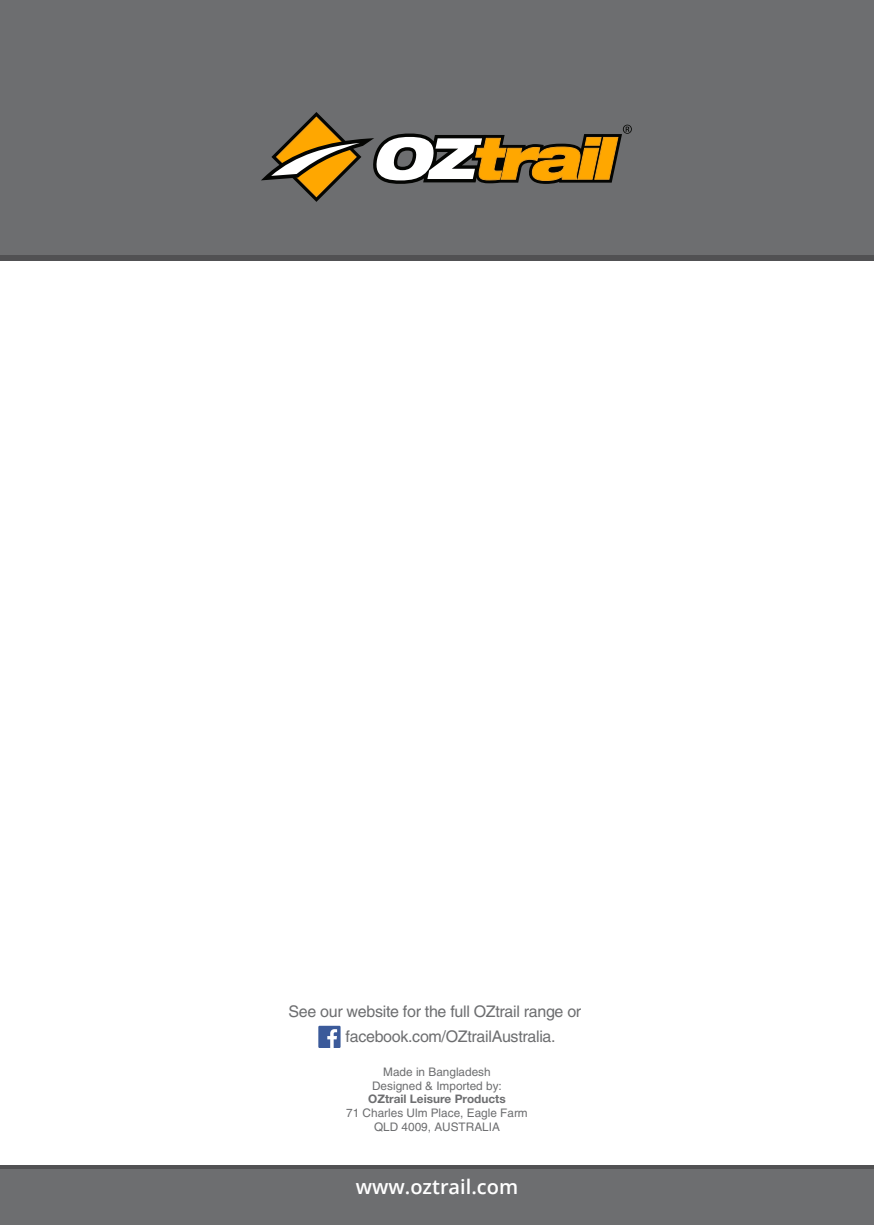
<style>
.page{position:relative;width:874px;height:1225px;background:#fff}
.page>*{position:absolute;margin:0;border:0;box-sizing:border-box;transform-origin:0 0}
.t1{font:600 20px "Open Sans";color:#fff}
.t2{font:16px/24.8px "Helvetica";letter-spacing:-.02em;color:#6d6e70}
.t3{font:11.8px/13.8px "Helvetica";color:#6d6e70;text-align:center}
.t4{font:700 11.8px "Helvetica Neue";color:#6d6e70}
</style>
<div class="page">
<div style="left:0;top:0;width:873px;height:261px;background:#6d6e70"></div>
<div style="left:0;top:255px;width:873px;height:6px;background:#515153"></div>
<div style="left:0;top:1165px;width:873px;height:60px;background:#6d6e70"></div>
<hr style="left:0;top:1165px;width:873px;height:4px;background:#515153">
<svg style="left:261px;top:112px;width:370px;height:90px"></svg>
<div style="left:318px;top:1025px;width:22px;height:23px;background:#3b5a9a"></div>
<svg style="left:327px;top:1029px;width:10px;height:19px"></svg>
<h2 class="t2" style="left:345px;top:999px;width:237px;text-indent:-57px">See our website for the full OZtrail range or facebook.com/OZtrailAustralia.</h2>
<p class="t3" style="left:372px;top:1064px;width:131px">Made in Bangladesh<br>Designed &amp; Imported by:</p>
<p class="t4" style="left:368px;top:1092px;width:139px">OZtrail Leisure Products</p>
<p class="t3" style="left:346px;top:1106px;width:183px">71 Charles Ulm Place, Eagle Farm<br>QLD 4009, AUSTRALIA</p>
<h1 class="t1" style="left:355px;top:1173px;width:164px">www.oztrail.com</h1>
</div>
